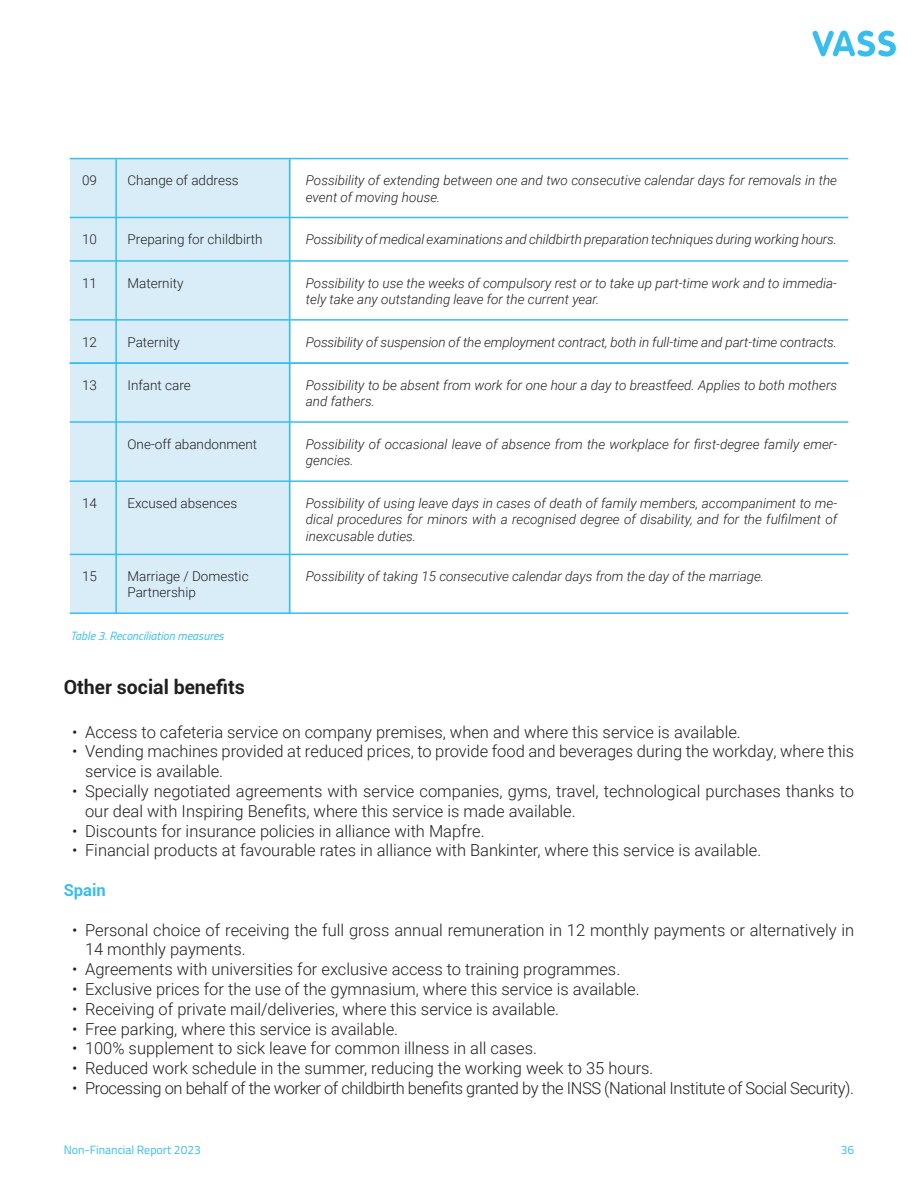
<style>
.page{position:relative;width:918px;height:1188px;background:#fff}
.page>*{position:absolute;margin:0;border:0;box-sizing:border-box;transform-origin:0 0}
.t1{font:700 19.5px "Roboto";color:#231f20}
.t2{font:300 16.5px/19.8px "Roboto";color:#231f20}
.t3{font:300 16.5px "Roboto";letter-spacing:-.025em;color:#231f20}
.t4{font:700 16.5px "Roboto";color:#37beee}
.t5{font:italic 300 13.5px/16.2px "Roboto";color:#231f20}
.t6{font:300 13.5px/16.2px "Roboto";color:#231f20}
.t7{font:italic 12px "Titillium Web";color:#37beee}
.t8{font:12px "Titillium Web";color:#37beee}
</style>
<div class="page">
<svg style="left:813px;top:31px;width:83px;height:26px"></svg>
<div style="left:70px;top:159px;width:220px;height:455px;background:#d9edf9"></div>
<hr style="left:70px;top:158px;width:778px;height:1px;background:#37beee">
<hr style="left:70px;top:362px;width:778px;height:2px;background:#37beee">
<hr style="left:70px;top:260px;width:778px;height:2px;background:#37beee">
<hr style="left:70px;top:480px;width:778px;height:2px;background:#37beee">
<hr style="left:70px;top:217px;width:778px;height:1px;background:#37beee">
<hr style="left:70px;top:421px;width:778px;height:2px;background:#37beee">
<hr style="left:70px;top:612px;width:778px;height:2px;background:#37beee">
<hr style="left:70px;top:554px;width:778px;height:1px;background:#37beee">
<hr style="left:70px;top:319px;width:778px;height:2px;background:#37beee">
<hr style="left:289px;top:159px;width:1px;height:455px;background:#37beee">
<hr style="left:115px;top:159px;width:2px;height:455px;background:#37beee">
<p class="t6" style="left:82px;top:172px;width:16px">09</p>
<p class="t6" style="left:128px;top:172px;width:113px">Change of address</p>
<p class="t5" style="left:306px;top:172px;width:533px">Possibility of extending between one and two consecutive calendar days for removals in the event of moving house.</p>
<p class="t6" style="left:82px;top:231px;width:16px">10</p>
<p class="t6" style="left:128px;top:231px;width:137px">Preparing for childbirth</p>
<p class="t5" style="left:306px;top:231px;width:533px">Possibility of medical examinations and childbirth preparation techniques during working hours.</p>
<p class="t6" style="left:82px;top:274px;width:16px">11</p>
<p class="t6" style="left:128px;top:274px;width:57px">Maternity</p>
<p class="t5" style="left:306px;top:274px;width:533px">Possibility to use the weeks of compulsory rest or to take up part-time work and to immedia&shy;tely take any outstanding leave for the current year.</p>
<p class="t6" style="left:82px;top:333px;width:16px">12</p>
<p class="t6" style="left:128px;top:333px;width:54px">Paternity</p>
<p class="t5" style="left:306px;top:333px;width:533px">Possibility of suspension of the employment contract, both in full-time and part-time contracts.</p>
<p class="t6" style="left:82px;top:376px;width:16px">13</p>
<p class="t6" style="left:128px;top:376px;width:65px">Infant care</p>
<p class="t5" style="left:306px;top:376px;width:533px">Possibility to be absent from work for one hour a day to breastfeed. Applies to both mothers and fathers.</p>
<p class="t6" style="left:128px;top:435px;width:131px">One-off abandonment</p>
<p class="t5" style="left:306px;top:435px;width:533px">Possibility of occasional leave of absence from the workplace for first-degree family emer&shy;gencies.</p>
<p class="t6" style="left:82px;top:495px;width:16px">14</p>
<p class="t6" style="left:128px;top:495px;width:111px">Excused absences</p>
<p class="t5" style="left:306px;top:495px;width:533px;text-align:justify">Possibility of using leave days in cases of death of family members, accompaniment to me&shy;dical procedures for minors with a recognised degree of disability, and for the fulfilment of inexcusable duties.</p>
<p class="t6" style="left:82px;top:568px;width:16px">15</p>
<p class="t6" style="left:128px;top:568px;width:123px">Marriage / Domestic<br>Partnership</p>
<p class="t5" style="left:306px;top:568px;width:460px">Possibility of taking 15 consecutive calendar days from the day of the marriage.</p>
<p class="t7" style="left:71px;top:627px;width:155px">Table 3. Reconciliation measures</p>
<p class="t1" style="left:64px;top:674px;width:183px">Other social benefits</p>
<p class="t2" style="left:72px;top:721px;width:670px">• Access to cafeteria service on company premises, when and where this service is available.</p>
<p class="t2" style="left:85px;top:741px;width:771px;text-indent:-13px">• Vending machines provided at reduced prices, to provide food and beverages during the workday, where this service is available.</p>
<p class="t2" style="left:85px;top:781px;width:771px;text-indent:-13px">• Specially negotiated agreements with service companies, gyms, travel, technological purchases thanks to our deal with Inspiring Benefits, where this service is made available.</p>
<p class="t2" style="left:72px;top:820px;width:414px">• Discounts for insurance policies in alliance with Mapfre.</p>
<p class="t2" style="left:72px;top:840px;width:691px">• Financial products at favourable rates in alliance with Bankinter, where this service is available.</p>
<p class="t4" style="left:64px;top:879px;width:44px">Spain</p>
<p class="t2" style="left:85px;top:919px;width:771px;text-indent:-13px">• Personal choice of receiving the full gross annual remuneration in 12 monthly payments or alternatively in<br>14 monthly payments.</p>
<p class="t2" style="left:72px;top:959px;width:550px">• Agreements with universities for exclusive access to training programmes.</p>
<p class="t2" style="left:72px;top:979px;width:569px">• Exclusive prices for the use of the gymnasium, where this service is available.</p>
<p class="t2" style="left:72px;top:998px;width:488px">• Receiving of private mail/deliveries, where this service is available.</p>
<p class="t2" style="left:72px;top:1018px;width:327px">• Free parking, where this service is available.</p>
<p class="t2" style="left:72px;top:1038px;width:466px">• 100% supplement to sick leave for common illness in all cases.</p>
<p class="t2" style="left:72px;top:1058px;width:583px">• Reduced work schedule in the summer, reducing the working week to 35 hours.</p>
<p class="t3" style="left:72px;top:1077px;width:783px">• Processing on behalf of the worker of childbirth benefits granted by the INSS (National Institute of Social Security).</p>
<p class="t8" style="left:64px;top:1141px;width:139px">Non-Financial Report 2023</p>
<p class="t8" style="left:841px;top:1141px;width:15px">36</p>
</div>
